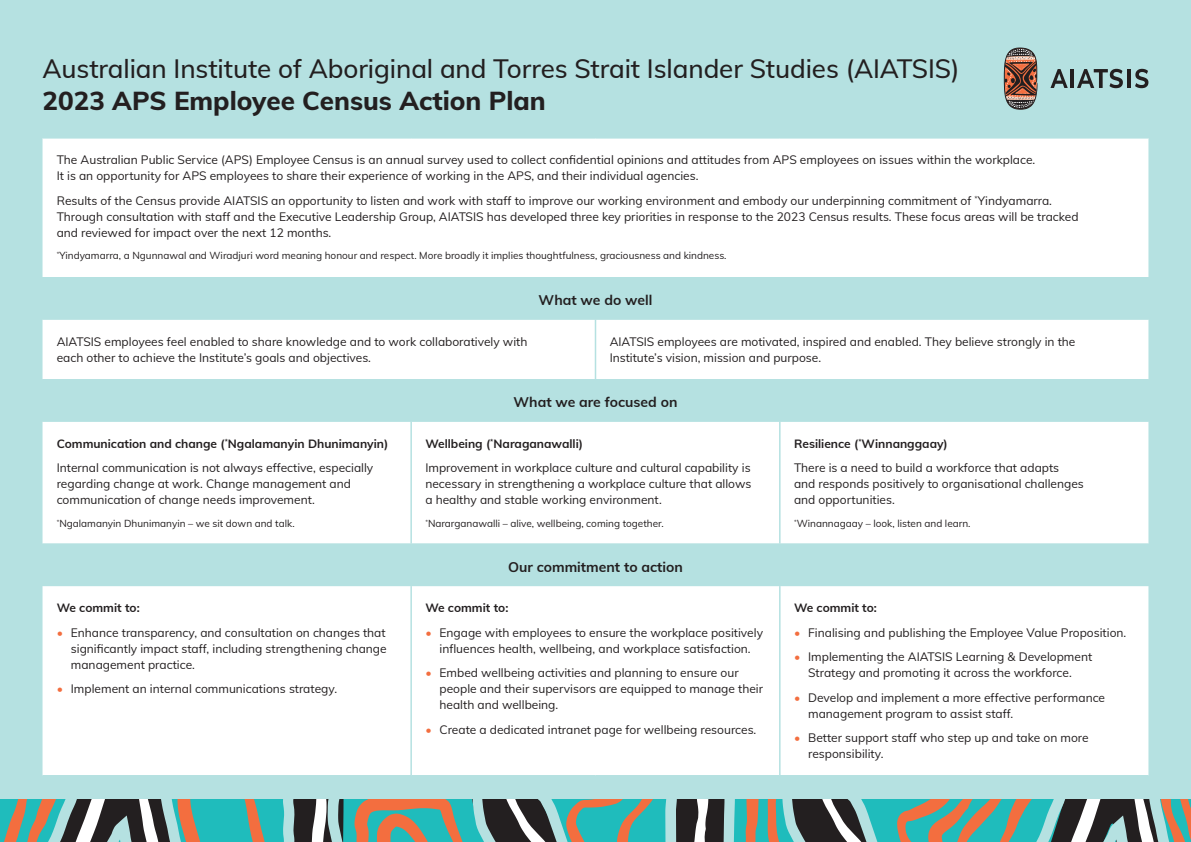
<style>
.page{position:relative;width:1191px;height:842px;background:#b5e1e1}
.page>*{position:absolute;margin:0;border:0;box-sizing:border-box;transform-origin:0 0}
.t1{font:500 26px "Muli";letter-spacing:-.005em;color:#231f20}
.t2{font:800 26px "Muli";color:#231f20}
.t3{font:700 14px "Muli";color:#231f20}
.t4{font:12px/16px "Muli";color:#231f20}
.t5{font:700 12px "Muli";color:#231f20}
.t6{font:10px "Muli";color:#231f20}
.s1{font-weight:700}
.s2{color:#f36e3f}
</style>
<div class="page">
<svg style="left:1050px;top:69px;width:17px;height:19px"></svg>
<hr style="left:1070px;top:69px;width:4px;height:19px;background:#231f20">
<svg style="left:1077px;top:69px;width:45px;height:19px"></svg>
<hr style="left:1127px;top:69px;width:3px;height:19px;background:#231f20">
<svg style="left:1135px;top:69px;width:13px;height:19px"></svg>
<svg style="left:1003px;top:48px;width:35px;height:62px;background:#8c6c5e"></svg>
<svg style="left:0;top:799px;width:1191px;height:43px;background:#6b8f87"></svg>
<div style="left:43px;top:139px;width:1105px;height:636px;background:#fff"></div>
<svg style="left:43px;top:277px;width:1105px;height:309px;fill:#fff"></svg>
<hr style="left:595px;top:320px;width:1px;height:59px;background:#b5e1e1">
<hr style="left:410px;top:422px;width:2px;height:122px;background:#b5e1e1">
<hr style="left:779px;top:422px;width:1px;height:122px;background:#b5e1e1">
<hr style="left:410px;top:586px;width:2px;height:189px;background:#b5e1e1">
<hr style="left:779px;top:586px;width:1px;height:189px;background:#b5e1e1">
<h1 class="t1" style="left:43px;top:49px;width:918px">Australian Institute of Aboriginal and Torres Strait Islander Studies (AIATSIS)</h1>
<h1 class="t2" style="left:43px;top:81px;width:505px">2023 APS Employee Census Action Plan</h1>
<p class="t4" style="left:57px;top:151px;width:980px">The Australian Public Service (APS) Employee Census is an annual survey used to collect confidential opinions and attitudes from APS employees on issues within the workplace.<br>It is an opportunity for APS employees to share their experience of working in the APS, and their individual agencies.</p>
<p class="t4" style="left:57px;top:192px;width:1023px">Results of the Census provide AIATSIS an opportunity to listen and work with staff to improve our working environment and embody our underpinning commitment of <sup>*</sup>Yindyamarra.<br>Through consultation with staff and the Executive Leadership Group, AIATSIS has developed three key priorities in response to the 2023 Census results. These focus areas will be tracked and reviewed for impact over the next 12 months.</p>
<p class="t6" style="left:57px;top:248px;width:671px"><sup>*</sup>Yindyamarra, a Ngunnawal and Wiradjuri word meaning honour and respect. More broadly it implies thoughtfulness, graciousness and kindness.</p>
<p class="t3" style="left:538px;top:290px;width:115px">What we do well</p>
<p class="t4" style="left:57px;top:333px;width:472px">AIATSIS employees feel enabled to share knowledge and to work collaboratively with each other to achieve the Institute’s goals and objectives.</p>
<p class="t4" style="left:609px;top:333px;width:467px">AIATSIS employees are motivated, inspired and enabled. They believe strongly in the<br>Institute’s vision, mission and purpose.</p>
<p class="t3" style="left:513px;top:392px;width:165px">What we are focused on</p>
<p class="t4" style="left:57px;top:431px;width:333px;line-height:24.5px"><span class="s1">Communication and change (</span><sup>*</sup><span class="s1">Ngalamanyin Dhunimanyin)<br></span>Internal communication is not always effective, especially</p>
<p class="t4" style="left:57px;top:475px;width:296px">regarding change at work. Change management and communication of change needs improvement.</p>
<p class="t6" style="left:57px;top:516px;width:239px"><sup>*</sup>Ngalamanyin Dhunimanyin – we sit down and talk.</p>
<p class="t4" style="left:425px;top:431px;width:327px;line-height:24.5px"><span class="s1">Wellbeing (</span><sup>*</sup><span class="s1">Naraganawalli)<br></span>Improvement in workplace culture and cultural capability is</p>
<p class="t4" style="left:425px;top:475px;width:327px">necessary in strengthening a workplace culture that allows a healthy and stable working environment.</p>
<p class="t6" style="left:425px;top:516px;width:240px"><sup>*</sup>Nararganawalli – alive, wellbeing, coming together.</p>
<p class="t4" style="left:794px;top:431px;width:267px;line-height:24.5px"><span class="s1">Resilience (</span><sup>*</sup><span class="s1">Winnanggaay)<br></span>There is a need to build a workforce that adapts</p>
<p class="t4" style="left:794px;top:475px;width:291px">and responds positively to organisational challenges and opportunities.</p>
<p class="t6" style="left:794px;top:516px;width:178px"><sup>*</sup>Winannagaay – look, listen and learn.</p>
<p class="t5" style="left:57px;top:599px;width:84px">We commit to:</p>
<p class="t4" style="left:71px;top:624px;width:317px;text-align:justify;text-indent:-14px"><span class="s2">•</span> Enhance transparency, and consultation on changes that significantly impact staff, including strengthening change management practice.</p>
<p class="t4" style="left:57px;top:680px;width:282px"><span class="s2">•</span> Implement an internal communications strategy.</p>
<p class="t3" style="left:508px;top:557px;width:176px">Our commitment to action</p>
<p class="t5" style="left:425px;top:599px;width:84px">We commit to:</p>
<p class="t4" style="left:425px;top:624px;width:339px;text-align:center"><span class="s2">•</span> Engage with employees to ensure the workplace positively influences health, wellbeing, and workplace satisfaction.</p>
<p class="t4" style="left:439px;top:664px;width:325px;text-indent:-14px"><span class="s2">•</span> Embed wellbeing activities and planning to ensure our people and their supervisors are equipped to manage their health and wellbeing.</p>
<p class="t4" style="left:425px;top:721px;width:332px"><span class="s2">•</span> Create a dedicated intranet page for wellbeing resources.</p>
<p class="t5" style="left:794px;top:599px;width:84px">We commit to:</p>
<p class="t4" style="left:794px;top:624px;width:334px"><span class="s2">•</span> Finalising and publishing the Employee Value Proposition.</p>
<p class="t4" style="left:794px;top:648px;width:300px;text-align:center"><span class="s2">•</span> Implementing the AIATSIS Learning &amp; Development<br>Strategy and promoting it across the workforce.</p>
<p class="t4" style="left:808px;top:689px;width:298px;text-indent:-14px"><span class="s2">•</span> Develop and implement a more effective performance management program to assist staff.</p>
<p class="t4" style="left:808px;top:729px;width:282px;text-indent:-14px"><span class="s2">•</span> Better support staff who step up and take on more responsibility.</p>
</div>
